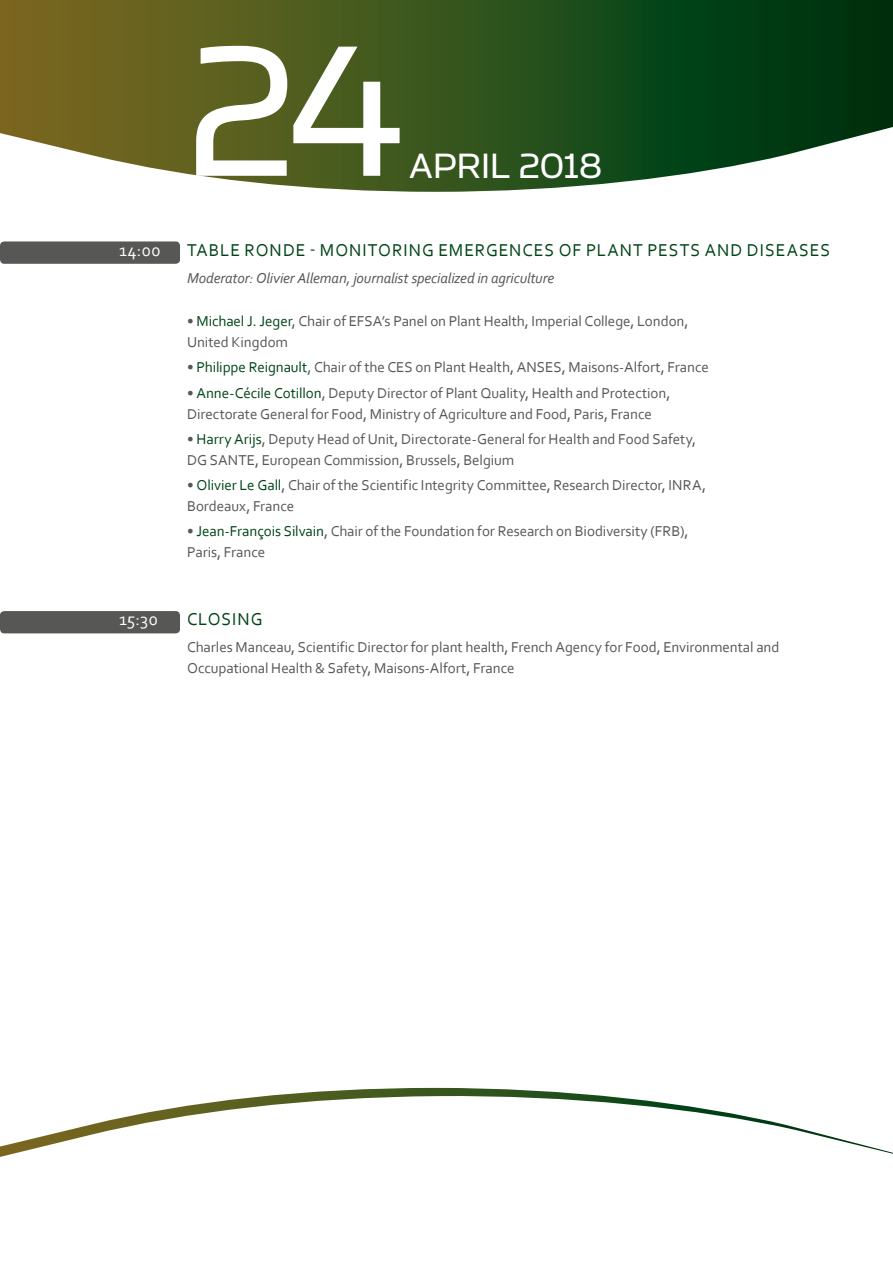
<style>
.page{position:relative;width:893px;height:1263px;background:#fff}
.page>*{position:absolute;margin:0;border:0;box-sizing:border-box;transform-origin:0 0}
.t1{font:210px "Simian Text Orangutan";color:#fff;scale:.96 1}
.t2{font:39.6px "Simian Text Orangutan";letter-spacing:-.01em;color:#fff}
.t3{font:18px "Corbel";letter-spacing:.055em;color:#004518}
.t4{font:18px "Corbel";letter-spacing:.03em;color:#fff}
.t5{font:15px/21px "Corbel";letter-spacing:-.005em;color:#575756}
.t6{font:italic 15px "Corbel";letter-spacing:-.01em;color:#575756}
.s1{color:#004518}
</style>
<div class="page">
<div style="left:0;top:611px;width:180px;height:22px;background:#575756;border-radius:4px"></div>
<div style="left:0;top:241px;width:180px;height:23px;background:#575756;border-radius:4px"></div>
<svg style="left:0;top:0;width:893px;height:192px;background:#4a6432"></svg>
<svg style="left:0;top:1088px;width:893px;height:69px"></svg>
<h1 class="t1" style="left:186px;top:-4px;width:231px">24</h1>
<h2 class="t2" style="left:409px;top:144px;width:195px">APRIL 2018</h2>
<p class="t4" style="left:119px;top:239px;width:43px">14:00</p>
<p class="t3" style="left:187px;top:239px;width:645px">TABLE RONDE - MONITORING EMERGENCES OF PLANT PESTS AND DISEASES</p>
<p class="t6" style="left:187px;top:268px;width:369px">Moderator: Olivier Alleman, journalist specialized in agriculture</p>
<p class="t5" style="left:187px;top:310px;width:503px">• <span class="s1">Michael J. Jeger</span>, Chair of EFSA’s Panel on Plant Health, Imperial College, London,<br>United Kingdom</p>
<p class="t5" style="left:187px;top:356px;width:523px">• <span class="s1">Philippe Reignault</span>, Chair of the CES on Plant Health, ANSES, Maisons-Alfort, France</p>
<p class="t5" style="left:187px;top:382px;width:485px">• <span class="s1">Anne-Cécile Cotillon</span>, Deputy Director of Plant Quality, Health and Protection,<br>Directorate General for Food, Ministry of Agriculture and Food, Paris, France</p>
<p class="t5" style="left:187px;top:428px;width:510px">• <span class="s1">Harry Arijs</span>, Deputy Head of Unit, Directorate-General for Health and Food Safety,<br>DG SANTE, European Commission, Brussels, Belgium</p>
<p class="t5" style="left:187px;top:474px;width:520px">• <span class="s1">Olivier Le Gall</span>, Chair of the Scientific Integrity Committee, Research Director, INRA,<br>Bordeaux, France</p>
<p class="t5" style="left:187px;top:520px;width:503px">• <span class="s1">Jean-François Silvain</span>, Chair of the Foundation for Research on Biodiversity (FRB),<br>Paris, France</p>
<p class="t4" style="left:119px;top:608px;width:40px">15:30</p>
<p class="t3" style="left:187px;top:608px;width:77px">CLOSING</p>
<p class="t5" style="left:187px;top:636px;width:594px">Charles Manceau, Scientific Director for plant health, French Agency for Food, Environmental and<br>Occupational Health &amp; Safety, Maisons-Alfort, France</p>
</div>
